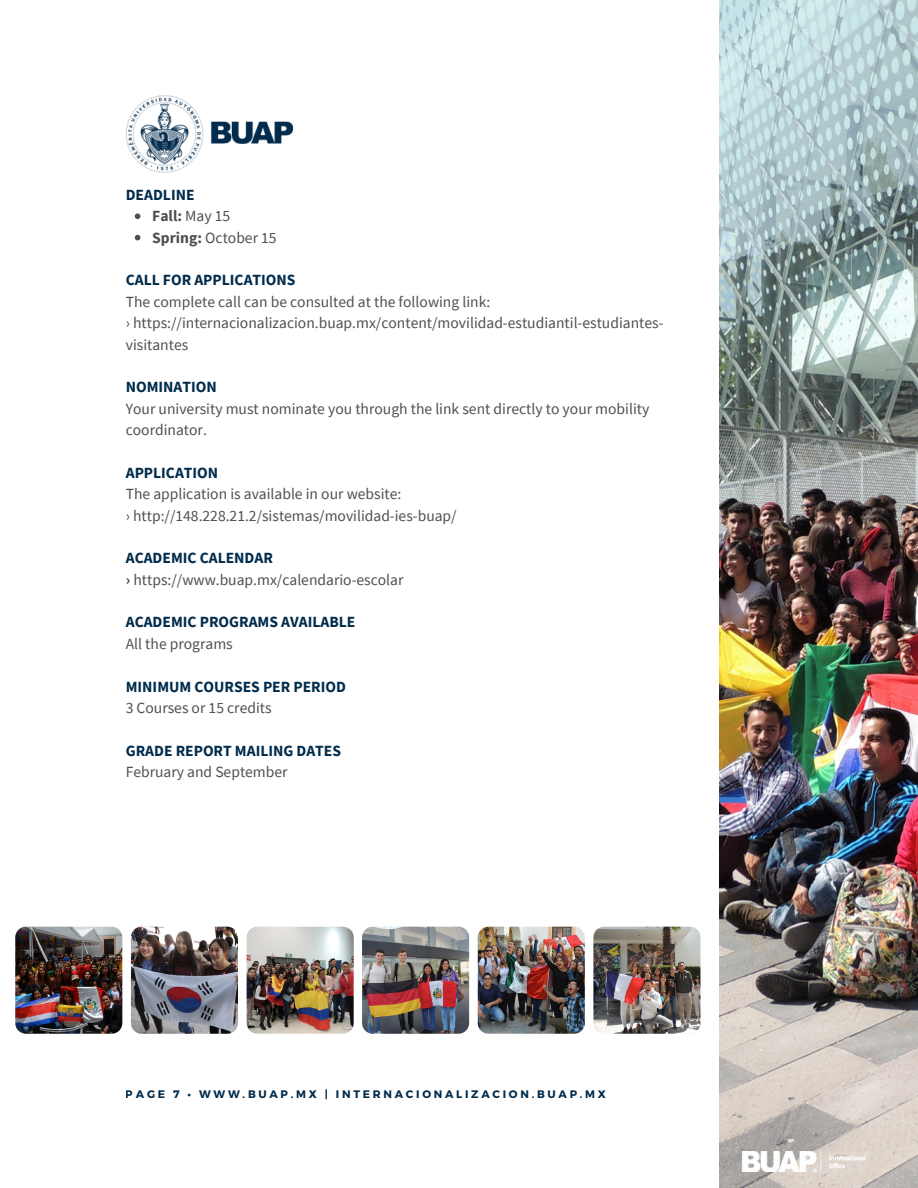
<style>
.page{position:relative;width:918px;height:1188px;background:#fff}
.page>*{position:absolute;margin:0;border:0;box-sizing:border-box;transform-origin:0 0}
.t1{font:15.6px/21.3px "Source Sans Pro";color:#4f4f4f}
.t2{font:700 15.6px "Source Sans Pro";color:#002b4b}
.t3{font:700 10.95px "Montserrat";letter-spacing:.25em;color:#002b4b}
.s1{font-weight:700;color:#002b4b}
.s2{font-weight:700}
</style>
<div class="page">
<img style="left:720px;top:0;width:198px;height:1188px">
<img style="left:126px;top:95px;width:168px;height:78px">
<img style="left:15px;top:927px;width:107px;height:107px">
<img style="left:593px;top:927px;width:107px;height:107px">
<img style="left:362px;top:927px;width:107px;height:107px">
<img style="left:247px;top:927px;width:107px;height:107px">
<img style="left:478px;top:927px;width:107px;height:107px">
<img style="left:131px;top:927px;width:107px;height:107px">
<svg style="left:135px;top:213px;width:5px;height:6px"></svg>
<svg style="left:135px;top:235px;width:5px;height:5px"></svg>
<img style="left:740px;top:1152px;width:158px;height:20px">
<p class="t1" style="left:152px;top:184px;width:126px;text-indent:-26px"><span class="s1">DEADLINE<br></span><span class="s2">Fall:</span> May 15<br><span class="s2">Spring:</span> October 15</p>
<p class="t2" style="left:126px;top:270px;width:171px">CALL FOR APPLICATIONS</p>
<p class="t1" style="left:126px;top:291px;width:539px">The complete call can be consulted at the following link:<br>› https://internacionalizacion.buap.mx/content/movilidad-estudiantil-estudiantes&shy;visitantes</p>
<p class="t2" style="left:126px;top:377px;width:93px">NOMINATION</p>
<p class="t1" style="left:126px;top:397px;width:525px">Your university must nominate you through the link sent directly to your mobility coordinator.</p>
<p class="t2" style="left:126px;top:462px;width:94px">APPLICATION</p>
<p class="t1" style="left:126px;top:483px;width:332px">The application is available in our website:<br>› http://148.228.21.2/sistemas/movilidad-ies-buap/</p>
<p class="t1" style="left:126px;top:547px;width:279px"><span class="s1">ACADEMIC CALENDAR<br></span><span class="s2">›</span> https://www.buap.mx/calendario-escolar</p>
<p class="t2" style="left:126px;top:612px;width:231px">ACADEMIC PROGRAMS AVAILABLE</p>
<p class="t1" style="left:126px;top:633px;width:109px">All the programs</p>
<p class="t2" style="left:126px;top:676px;width:222px">MINIMUM COURSES PER PERIOD</p>
<p class="t1" style="left:126px;top:697px;width:147px">3 Courses or 15 credits</p>
<p class="t2" style="left:126px;top:740px;width:217px">GRADE REPORT MAILING DATES</p>
<p class="t1" style="left:126px;top:761px;width:163px">February and September</p>
<p class="t3" style="left:126px;top:1087px;width:482px">PAGE 7 • WWW.BUAP.MX | INTERNACIONALIZACION.BUAP.MX</p>
</div>
